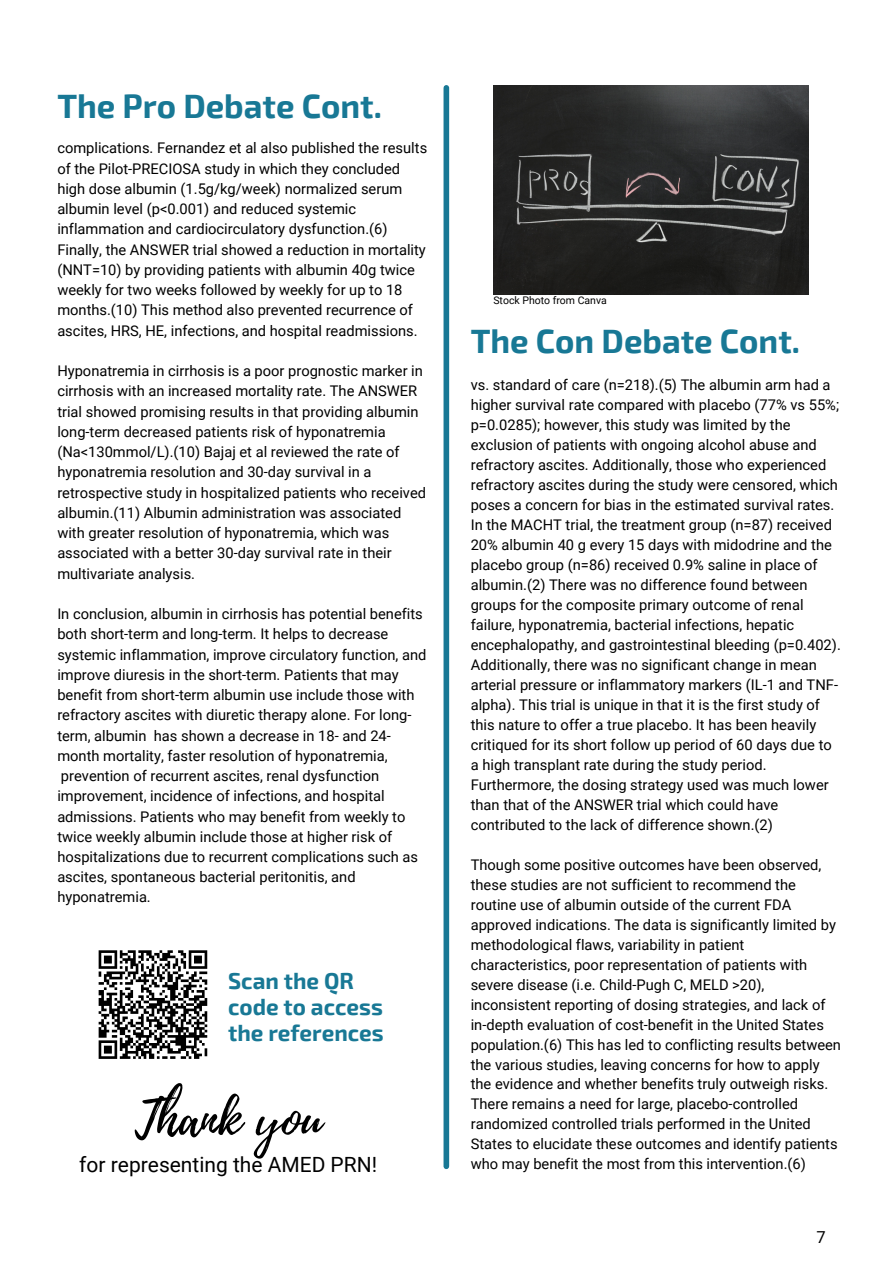
<style>
.page{position:relative;width:893px;height:1264px;background:#fff}
.page>*{position:absolute;margin:0;border:0;box-sizing:border-box;transform-origin:0 0}
.t1{font:50.7px "Playlist Script";color:#000}
.t2{font:700 33px "Exo 2";color:#187895}
.t3{font:700 22.5px/25.8px "Exo 2";color:#187895}
.t4{font:21px "Roboto";color:#000}
.t5{font:16.5px "Roboto";color:#000}
.t6{font:14.7px/20px "Roboto";color:#000}
.t7{font:10.5px "Roboto";color:#000}
</style>
<div class="page">
<div style="left:443px;top:88px;width:6px;height:1078px;background:#187895"></div>
<img style="left:493px;top:85px;width:315px;height:209px">
<svg style="left:98px;top:950px;width:110px;height:109px"></svg>
<h2 class="t2" style="left:57px;top:85px;width:326px">The Pro Debate Cont.</h2>
<p class="t6" style="left:57px;top:138px;width:371px">complications. Fernandez et al also published the results of the Pilot-PRECIOSA study in which they concluded high dose albumin (1.5g/kg/week) normalized serum albumin level (p&lt;0.001) and reduced systemic inflammation and cardiocirculatory dysfunction.(6)<br>Finally, the ANSWER trial showed a reduction in mortality (NNT=10) by providing patients with albumin 40g twice weekly for two weeks followed by weekly for up to 18 months.(10) This method also prevented recurrence of ascites, HRS, HE, infections, and hospital readmissions.</p>
<p class="t6" style="left:57px;top:361px;width:370px">Hyponatremia in cirrhosis is a poor prognostic marker in cirrhosis with an increased mortality rate. The ANSWER trial showed promising results in that providing albumin long-term decreased patients risk of hyponatremia (Na&lt;130mmol/L).(10) Bajaj et al reviewed the rate of hyponatremia resolution and 30-day survival in a retrospective study in hospitalized patients who received albumin.(11) Albumin administration was associated with greater resolution of hyponatremia, which was associated with a better 30-day survival rate in their multivariate analysis.</p>
<p class="t6" style="left:57px;top:604px;width:370px">In conclusion, albumin in cirrhosis has potential benefits both short-term and long-term. It helps to decrease systemic inflammation, improve circulatory function, and improve diuresis in the short-term. Patients that may benefit from short-term albumin use include those with refractory ascites with diuretic therapy alone. For long&shy;term, albumin has shown a decrease in 18- and 24- month mortality, faster resolution of hyponatremia, prevention of recurrent ascites, renal dysfunction improvement, incidence of infections, and hospital admissions. Patients who may benefit from weekly to twice weekly albumin include those at higher risk of hospitalizations due to recurrent complications such as ascites, spontaneous bacterial peritonitis, and hyponatremia.</p>
<h3 class="t3" style="left:228px;top:966px;width:157px">Scan the QR code to access the references</h3>
<h1 class="t1" style="left:135px;top:1083px;width:188px">Thank you</h1>
<h3 class="t4" style="left:79px;top:1152px;width:299px">for representing the AMED PRN!</h3>
<p class="t7" style="left:493px;top:294px;width:115px">Stock Photo from Canva</p>
<h2 class="t2" style="left:470px;top:319px;width:331px">The Con Debate Cont.</h2>
<p class="t6" style="left:470px;top:375px;width:371px">vs. standard of care (n=218).(5) The albumin arm had a higher survival rate compared with placebo (77% vs 55%; p=0.0285); however, this study was limited by the exclusion of patients with ongoing alcohol abuse and refractory ascites. Additionally, those who experienced refractory ascites during the study were censored, which poses a concern for bias in the estimated survival rates.<br>In the MACHT trial, the treatment group (n=87) received 20% albumin 40 g every 15 days with midodrine and the placebo group (n=86) received 0.9% saline in place of albumin.(2) There was no difference found between groups for the composite primary outcome of renal failure, hyponatremia, bacterial infections, hepatic encephalopathy, and gastrointestinal bleeding (p=0.402).<br>Additionally, there was no significant change in mean arterial pressure or inflammatory markers (IL-1 and TNF&shy;alpha). This trial is unique in that it is the first study of this nature to offer a true placebo. It has been heavily critiqued for its short follow up period of 60 days due to a high transplant rate during the study period.<br>Furthermore, the dosing strategy used was much lower than that of the ANSWER trial which could have contributed to the lack of difference shown.(2)</p>
<p class="t6" style="left:470px;top:854px;width:372px">Though some positive outcomes have been observed, these studies are not sufficient to recommend the routine use of albumin outside of the current FDA approved indications. The data is significantly limited by methodological flaws, variability in patient characteristics, poor representation of patients with severe disease (i.e. Child-Pugh C, MELD &gt;20), inconsistent reporting of dosing strategies, and lack of in-depth evaluation of cost-benefit in the United States population.(6) This has led to conflicting results between the various studies, leaving concerns for how to apply the evidence and whether benefits truly outweigh risks.<br>There remains a need for large, placebo-controlled randomized controlled trials performed in the United States to elucidate these outcomes and identify patients who may benefit the most from this intervention.(6)</p>
<p class="t5" style="left:816px;top:1227px;width:11px">7</p>
</div>
